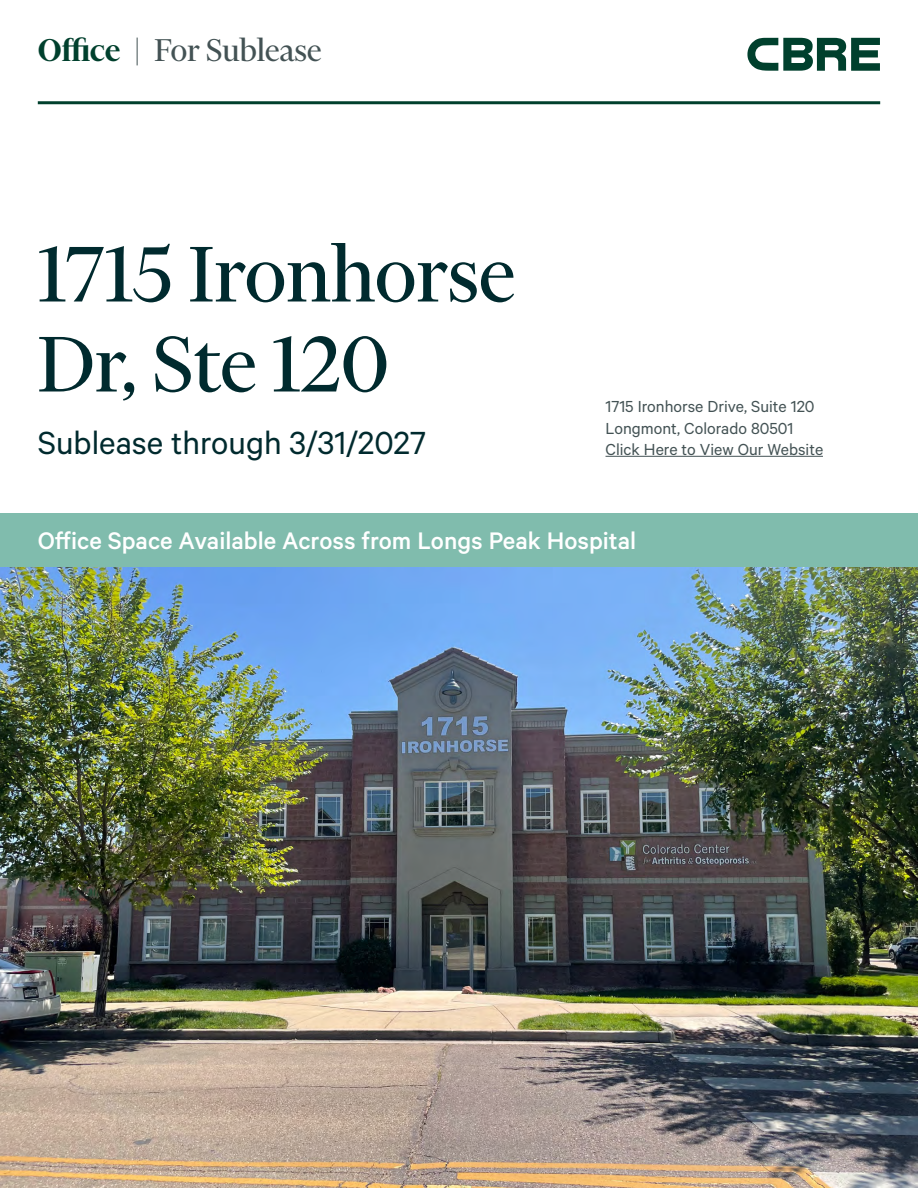
<style>
.page{position:relative;width:918px;height:1188px;background:#fff}
.page>*{position:absolute;margin:0;border:0;box-sizing:border-box;transform-origin:0 0}
.t1{font:90px/90px "Financier Display";color:#002a2e}
.t2{font:36px "Calibre";color:#002a2e}
.t3{font:36px "Financier Display";color:#435254}
.t4{font:500 27px "Calibre";color:#fff}
.t5{font:18px/21px "Calibre";color:#435254}
.s1{font-weight:600;color:#00402d}
</style>
<div class="page">
<img style="left:0;top:567px;width:918px;height:621px">
<svg style="left:747px;top:38px;width:133px;height:33px"></svg>
<hr style="left:38px;top:101px;width:842px;height:3px;background:#00402d">
<div style="left:0;top:513px;width:918px;height:54px;background:#80bcad"></div>
<hr style="left:606px;top:456px;width:217px;height:1px;background:#435254">
<h2 class="t3" style="left:38px;top:32px;width:285px"><span class="s1">Office</span> | For Sublease</h2>
<h1 class="t1" style="left:38px;top:229px;width:479px">1715 Ironhorse<br>Dr, Ste 120</h1>
<h2 class="t2" style="left:38px;top:422px;width:390px">Sublease through 3/31/2027</h2>
<p class="t5" style="left:606px;top:396px;width:219px">1715 Ironhorse Drive, Suite 120<br>Longmont, Colorado 80501<br>Click Here to View Our Website</p>
<h3 class="t4" style="left:38px;top:525px;width:600px">Office Space Available Across from Longs Peak Hospital</h3>
</div>
